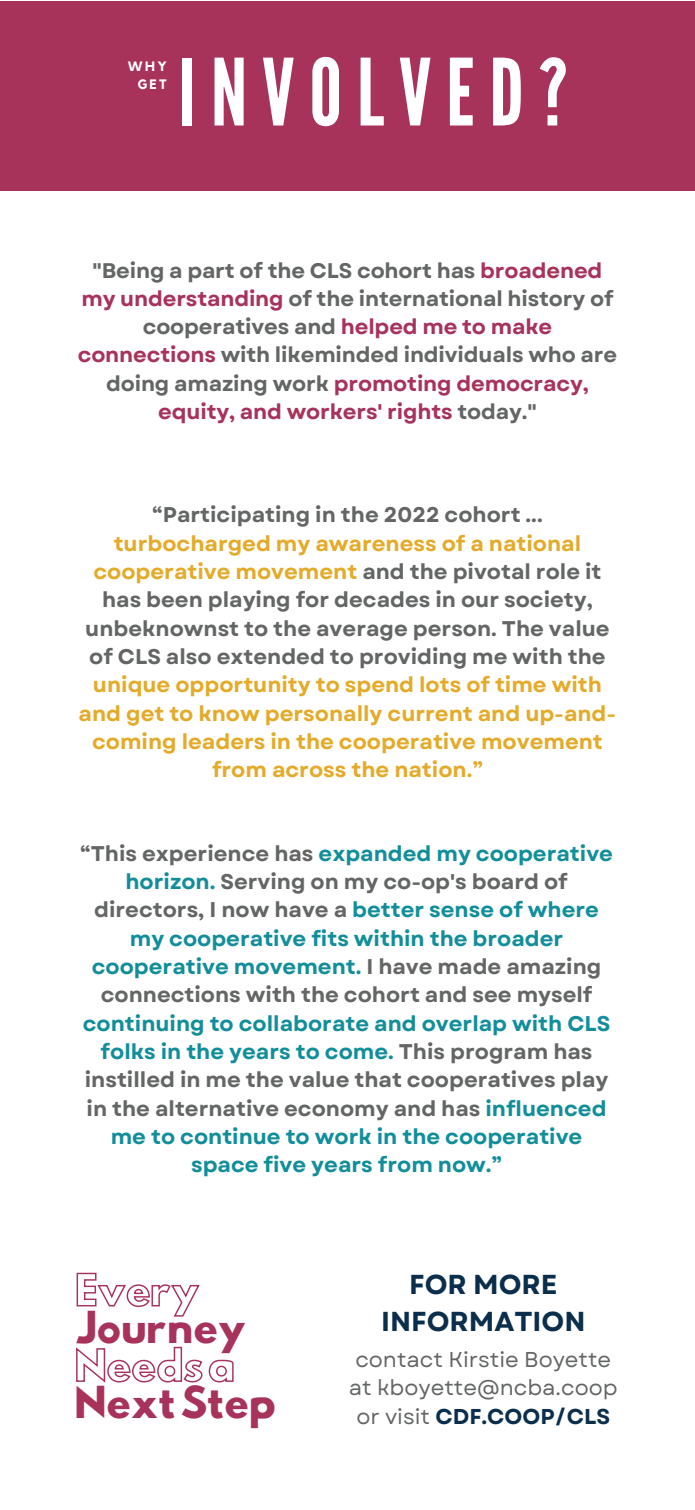
<style>
.page{position:relative;width:695px;height:1510px;background:#fff}
.page>*{position:absolute;margin:0;border:0;box-sizing:border-box;transform-origin:0 0}
.t1{font:92.25px "League Gothic";letter-spacing:.16em;color:#fff}
.t2{font:39px/75.5px "Hussar Bd";letter-spacing:-.045em;color:#a7335b}
.t3{font:700 27.5px/37.2px "Garet";color:#0a2e4c;text-align:center}
.t4{font:21.5px/28.2px "Garet";color:#636665;text-align:center}
.t5{font:700 21.25px/28.2px "Garet";color:#128e9b;text-align:center}
.t6{font:700 21.25px/28.2px "Garet";color:#e4ab2a;text-align:center}
.t7{font:700 21.25px/28.2px "Garet";letter-spacing:-.005em;color:#636665;text-align:center}
.t8{font:700 13.5px "Kollektif";letter-spacing:.175em;color:#fff}
.s1{color:#a7335b}
.s2{color:#636665}
.s3{font-weight:700;color:#0a2e4c}
</style>
<div class="page">
<div style="left:0;top:1px;width:695px;height:189px;background:#a7335b"></div>
<svg style="left:76px;top:1272px;width:124px;height:45px"></svg>
<svg style="left:76px;top:1346px;width:158px;height:37px"></svg>
<h1 class="t8" style="left:128px;top:60px;width:40px">WHY</h1>
<h4 class="t8" style="left:138px;top:78px;width:31px">GET</h4>
<h4 class="t1" style="left:179px;top:39px;width:390px">INVOLVED?</h4>
<h4 class="t7" style="left:78px;top:256px;width:541px">"Being a part of the CLS cohort has <span class="s1">broadened my understanding</span> of the international history of cooperatives and <span class="s1">helped me to make connections</span> with likeminded individuals who are doing amazing work <span class="s1">promoting democracy, equity, and workers' rights</span> today."</h4>
<h2 class="t6" style="left:79px;top:501px;width:539px"><span class="s2">“Participating in the 2022 cohort ... </span>turbocharged my awareness of a national cooperative movement <span class="s2">and the pivotal role it has been playing for decades in our society, unbeknownst to the average person. The value of CLS also extended to providing me with the </span>unique opportunity to spend lots of time with and get to know personally current and up-and&shy;coming leaders in the cooperative movement from across the nation.”</h2>
<h2 class="t5" style="left:80px;top:839px;width:534px"><span class="s2">“This experience has</span> expanded my cooperative horizon. <span class="s2">Serving on my co-op's board of directors, I now have a</span> better sense of where my cooperative fits within the broader cooperative movement. <span class="s2">I have made amazing connections with the cohort and see myself </span>continuing to collaborate and overlap with CLS folks in the years to come. <span class="s2">This program has instilled in me the value that cooperatives play in the alternative economy and has</span> influenced me to continue to work in the cooperative space five years from now.”</h2>
<h5 class="t2" style="left:74px;top:1294px;width:205px">Journey<br>NextStep</h5>
<p class="t3" style="left:381px;top:1266px;width:206px">FOR MORE<br>INFORMATION</p>
<p class="t4" style="left:349px;top:1345px;width:270px">contact Kirstie Boyette at kboyette@ncba.coop or visit <span class="s3">CDF.COOP/CLS</span></p>
</div>
